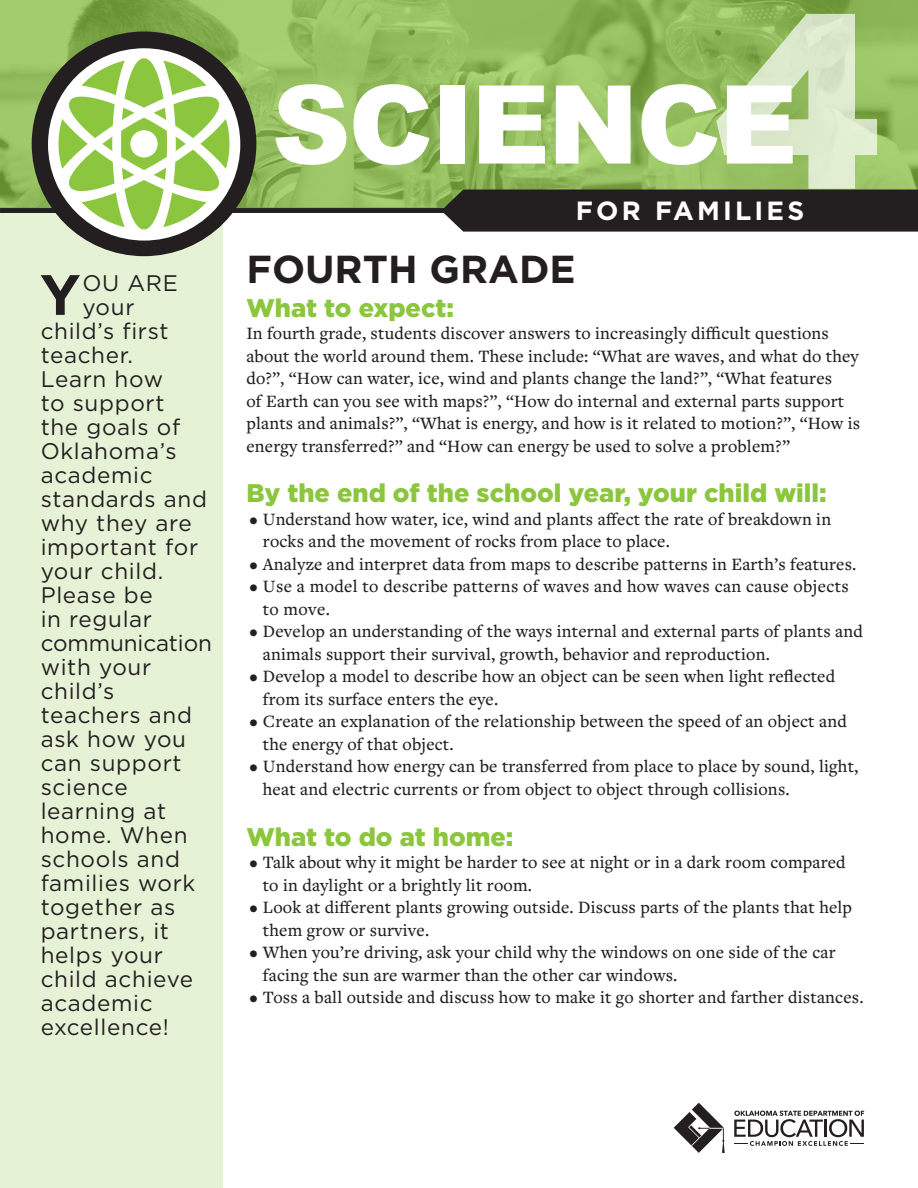
<style>
.page{position:relative;width:918px;height:1188px;background:#fff}
.page>*{position:absolute;margin:0;border:0;box-sizing:border-box;transform-origin:0 0}
.t1{font:900 247.95px "Gotham";color:#fff}
.t2{font:900 109.05px "Arial";letter-spacing:-.02em;color:#fff}
.t3{font:700 56.85px "Gotham";color:#231f20}
.t4{font:700 39px "Gotham";color:#231f20}
.t5{font:700 26.25px "Gotham";letter-spacing:.12em;color:#fff}
.t6{font:900 25.5px "Gotham";color:#8bc63e}
.t7{font:22.5px "Gotham";letter-spacing:.03em;color:#231f20}
.t8{font:22.5px "Gotham";letter-spacing:-.005em;color:#231f20}
.t9{font:500 18px/22.5px "Freight Text Pro";letter-spacing:.01em;color:#231f20}
</style>
<div class="page">
<div style="left:0;top:212px;width:222px;height:976px;background:#e5f2d5"></div>
<svg style="left:0;top:0;width:918px;height:58px;background:#90b95a"></svg>
<div style="left:32px;top:32px;width:224px;height:224px;background:#231f20;border-radius:50%"></div>
<div style="left:48px;top:48px;width:192px;height:193px;background:#fff;border-radius:50%"></div>
<svg style="left:0;top:58px;width:918px;height:174px"></svg>
<div style="left:130px;top:130px;width:28px;height:27px;background:#fff;border-radius:50%"></div>
<svg style="left:734px;top:1111px;width:130px;height:35px"></svg>
<svg style="left:674px;top:1103px;width:51px;height:50px"></svg>
<h3 class="t3" style="left:40px;top:262px;width:42px">Y</h3>
<p class="t7" style="left:82px;top:269px;width:97px">OU ARE</p>
<p class="t7" style="left:82px;top:293px;width:54px">your</p>
<p class="t7" style="left:41px;top:317px;width:129px">child’s first</p>
<p class="t7" style="left:41px;top:341px;width:94px">teacher.</p>
<p class="t7" style="left:41px;top:365px;width:124px">Learn how</p>
<p class="t7" style="left:41px;top:389px;width:125px">to support</p>
<p class="t7" style="left:41px;top:413px;width:141px">the goals of</p>
<p class="t7" style="left:41px;top:437px;width:137px">Oklahoma’s</p>
<p class="t7" style="left:41px;top:461px;width:114px">academic</p>
<p class="t7" style="left:41px;top:485px;width:168px">standards and</p>
<p class="t7" style="left:41px;top:509px;width:153px">why they are</p>
<p class="t7" style="left:41px;top:533px;width:159px">important for</p>
<p class="t7" style="left:41px;top:557px;width:124px">your child.</p>
<p class="t7" style="left:41px;top:581px;width:114px">Please be</p>
<p class="t7" style="left:41px;top:605px;width:113px">in regular</p>
<p class="t8" style="left:41px;top:629px;width:173px">communication</p>
<p class="t7" style="left:41px;top:653px;width:112px">with your</p>
<p class="t7" style="left:41px;top:677px;width:75px">child’s</p>
<p class="t7" style="left:41px;top:701px;width:153px">teachers and</p>
<p class="t7" style="left:41px;top:725px;width:147px">ask how you</p>
<p class="t7" style="left:41px;top:749px;width:142px">can support</p>
<p class="t7" style="left:41px;top:773px;width:89px">science</p>
<p class="t7" style="left:41px;top:797px;width:127px">learning at</p>
<p class="t7" style="left:41px;top:821px;width:148px">home. When</p>
<p class="t7" style="left:41px;top:845px;width:141px">schools and</p>
<p class="t7" style="left:41px;top:869px;width:156px">families work</p>
<p class="t7" style="left:41px;top:893px;width:136px">together as</p>
<p class="t7" style="left:41px;top:917px;width:130px">partners, it</p>
<p class="t7" style="left:41px;top:941px;width:124px">helps your</p>
<p class="t7" style="left:41px;top:965px;width:154px">child achieve</p>
<p class="t7" style="left:41px;top:989px;width:114px">academic</p>
<p class="t7" style="left:41px;top:1013px;width:130px">excellence!</p>
<h1 class="t1" style="left:713px;top:-42px;width:172px">4</h1>
<h2 class="t2" style="left:272px;top:43px;width:527px">SCIENCE</h2>
<h3 class="t5" style="left:576px;top:195px;width:230px">FOR FAMILIES</h3>
<h3 class="t4" style="left:246px;top:247px;width:331px">FOURTH GRADE</h3>
<h3 class="t6" style="left:246px;top:293px;width:209px">What to expect:</h3>
<p class="t9" style="left:246px;top:321px;width:615px">In fourth grade, students discover answers to increasingly difficult questions about the world around them. These include: “What are waves, and what do they do?”, “How can water, ice, wind and plants change the land?”, “What features<br>of Earth can you see with maps?”, “How do internal and external parts support plants and animals?”, “What is energy, and how is it related to motion?”, “How is energy transferred?” and “How can energy be used to solve a problem?”</p>
<h3 class="t6" style="left:246px;top:479px;width:582px">By the end of the school year, your child will:</h3>
<p class="t9" style="left:263px;top:507px;width:570px;text-indent:-14px">• Understand how water, ice, wind and plants affect the rate of breakdown in rocks and the movement of rocks from place to place.</p>
<p class="t9" style="left:249px;top:552px;width:609px">• Analyze and interpret data from maps to describe patterns in Earth’s features.</p>
<p class="t9" style="left:263px;top:575px;width:587px;text-indent:-14px">• Use a model to describe patterns of waves and how waves can cause objects to move.</p>
<p class="t9" style="left:263px;top:620px;width:601px;text-indent:-14px">• Develop an understanding of the ways internal and external parts of plants and animals support their survival, growth, behavior and reproduction.</p>
<p class="t9" style="left:263px;top:665px;width:574px;text-indent:-14px">• Develop a model to describe how an object can be seen when light reflected from its surface enters the eye.</p>
<p class="t9" style="left:263px;top:710px;width:585px;text-indent:-14px">• Create an explanation of the relationship between the speed of an object and the energy of that object.</p>
<p class="t9" style="left:263px;top:755px;width:597px;text-indent:-14px">• Understand how energy can be transferred from place to place by sound, light, heat and electric currents or from object to object through collisions.</p>
<h3 class="t6" style="left:246px;top:822px;width:269px">What to do at home:</h3>
<p class="t9" style="left:263px;top:851px;width:584px;text-indent:-14px">• Talk about why it might be harder to see at night or in a dark room compared to in daylight or a brightly lit room.</p>
<p class="t9" style="left:263px;top:896px;width:591px;text-indent:-14px">• Look at different plants growing outside. Discuss parts of the plants that help them grow or survive.</p>
<p class="t9" style="left:263px;top:941px;width:574px;text-indent:-14px">• When you’re driving, ask your child why the windows on one side of the car facing the sun are warmer than the other car windows.</p>
<p class="t9" style="left:249px;top:986px;width:616px">• Toss a ball outside and discuss how to make it go shorter and farther distances.</p>
</div>
